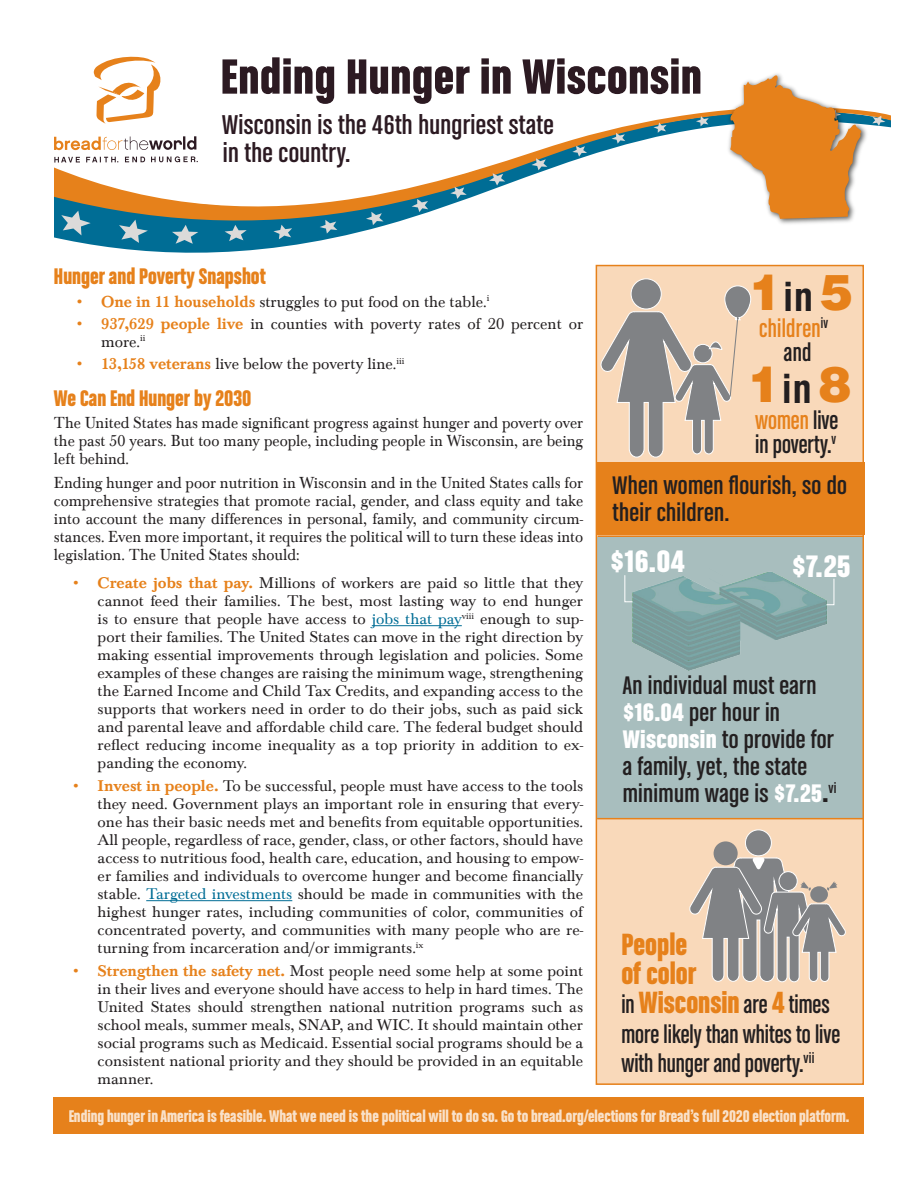
<style>
.page{position:relative;width:918px;height:1188px;background:#fff}
.page>*{position:absolute;margin:0;border:0;box-sizing:border-box;transform-origin:0 0}
.t1{font:52.5px "Chalet Comprime Hong Kong Sixty";letter-spacing:.01em;color:#2c1a22;scale:1.08 1}
.t2{font:900 49.5px "Helvetica";color:#e6811b}
.t3{font:700 condensed 39px "Helvetica";color:#231f20}
.t4{font:33px "Chalet Comprime Hong Kong Sixty";color:#fff;scale:1.1 1}
.t5{font:32.7px "Chalet Comprime Hong Kong Sixty";color:#e6811b}
.t6{font:28.95px/28px "Chalet Comprime Cologne Sixty";letter-spacing:.01em;color:#2c1a22;scale:1.1 1}
.t7{font:27px/27px "Chalet Comprime Cologne Sixty";letter-spacing:.01em;color:#231f20;scale:1.1 1}
.t8{font:27px/24px "Chalet Comprime Cologne Sixty";letter-spacing:.01em;color:#231f20}
.t9{font:27px/24.8px "Chalet Comprime Cologne Sixty";letter-spacing:.01em;color:#e6811b;text-align:center}
.Subhead_-_Fact_Sheet{font:24px "Chalet Comprime Hong Kong Sixty";color:#e6811b}
.t10{font:18px "Chalet Comprime Hong Kong Sixty";color:#fff}
.Body_text_-_Fact_She{font:16.5px/18px "Baskerville Com";color:#231f20;text-align:justify}
.t11{font:16.05px/18px "Baskerville Com";color:#231f20;text-align:justify}
.s1{font-weight:500;color:#e6811b}
.s2{color:#006d95}
.s3{color:#231f20}
.s4{color:#e6811b}
.s5{font-family:"Chalet Comprime Hong Kong Sixty";color:#fff}
.s6{font-family:"Chalet Comprime Hong Kong Sixty"}
.s7{font-family:"Chalet Comprime Hong Kong Sixty";font-size:32.7px;color:#e6811b}
.s8{font-family:"Chalet Comprime Hong Kong Sixty";font-size:32.55px;color:#e6811b}
</style>
<div class="page">
<div style="left:596px;top:265px;width:268px;height:276px;background:#f9d9ba"></div>
<div style="left:597px;top:463px;width:267px;height:72px;background:#e6811b"></div>
<div style="left:596px;top:819px;width:268px;height:266px;background:#f9d9ba"></div>
<div style="left:598px;top:537px;width:266px;height:282px;background:#a8bebe"></div>
<hr style="left:598px;top:535px;width:266px;height:2px;background:#e6811b">
<hr style="left:597px;top:818px;width:267px;height:1px;background:#e6811b">
<img style="left:632px;top:572px;width:199px;height:99px">
<svg style="left:826px;top:578px;width:9px;height:27px"></svg>
<svg style="left:624px;top:574px;width:9px;height:29px"></svg>
<div style="left:596px;top:265px;width:268px;height:820px;border:2px solid #e6811b"></div>
<svg style="left:54px;top:110px;width:837px;height:143px"></svg>
<svg style="left:872px;top:116px;width:13px;height:10px"></svg>
<svg style="left:450px;top:187px;width:17px;height:12px"></svg>
<svg style="left:489px;top:173px;width:16px;height:13px"></svg>
<svg style="left:532px;top:158px;width:15px;height:12px"></svg>
<svg style="left:612px;top:133px;width:13px;height:11px"></svg>
<svg style="left:653px;top:122px;width:14px;height:11px"></svg>
<svg style="left:696px;top:116px;width:13px;height:10px"></svg>
<svg style="left:91px;top:56px;width:74px;height:68px"></svg>
<svg style="left:54px;top:157px;width:26px;height:6px"></svg>
<svg style="left:86px;top:157px;width:32px;height:5px"></svg>
<svg style="left:125px;top:157px;width:20px;height:5px"></svg>
<svg style="left:151px;top:156px;width:47px;height:6px"></svg>
<svg style="left:54px;top:136px;width:142px;height:14px"></svg>
<img style="left:725px;top:73px;width:145px;height:155px">
<svg style="left:730px;top:75px;width:133px;height:144px"></svg>
<div style="left:745px;top:830px;width:26px;height:26px;background:#808285;border-radius:50%"></div>
<div style="left:745px;top:829px;width:27px;height:27px;border:1px solid #fff;border-radius:50%"></div>
<svg style="left:689px;top:857px;width:157px;height:126px"></svg>
<div style="left:714px;top:841px;width:24px;height:24px;background:#808285;border-radius:50%"></div>
<svg style="left:631px;top:279px;width:30px;height:30px"></svg>
<div style="left:631px;top:278px;width:31px;height:31px;border:1px solid #fff;border-radius:50%"></div>
<svg style="left:600px;top:285px;width:151px;height:173px"></svg>
<hr style="left:372px;top:625px;width:90px;height:1px;background:#006d95">
<hr style="left:146px;top:900px;width:146px;height:1px;background:#006d95">
<div style="left:54px;top:1098px;width:810px;height:36px;background:#e6811b"></div>
<p class="t1" style="left:221px;top:46px;width:447px">Ending Hunger in Wisconsin</p>
<p class="t6" style="left:222px;top:110px;width:303px">Wisconsin is the 46th hungriest state in the country.</p>
<p class="Subhead_-_Fact_Sheet" style="left:54px;top:262px;width:213px">Hunger and Poverty Snapshot</p>
<p class="Body_text_-_Fact_She" style="left:74px;top:293px;width:417px"><span class="s1">• One in 11 households</span> struggles to put food on the table.<sup>i</sup></p>
<p class="Body_text_-_Fact_She" style="left:101px;top:315px;width:483px;text-indent:-27px"><span class="s1">• 937,629 people live</span> in counties with poverty rates of 20 percent or more.<sup>ii</sup></p>
<p class="Body_text_-_Fact_She" style="left:74px;top:355px;width:332px"><span class="s1">• 13,158 veterans</span> live below the poverty line.<sup>iii</sup></p>
<p class="Subhead_-_Fact_Sheet" style="left:54px;top:384px;width:199px">We Can End Hunger by 2030</p>
<p class="Body_text_-_Fact_She" style="left:54px;top:414px;width:531px">The United States has made significant progress against hunger and poverty over the past 50 years. But too many people, including people in Wisconsin, are being left behind.</p>
<p class="Body_text_-_Fact_She" style="left:54px;top:474px;width:531px">Ending hunger and poor nutrition in Wisconsin and in the United States calls for comprehensive strategies that promote racial, gender, and class equity and take into account the many differences in personal, family, and community circum&shy;stances. Even more important, it requires the political will to turn these ideas into legislation. The United States should:</p>
<p class="t11" style="left:98px;top:575px;width:487px;text-indent:-27px"><span class="s1">• Create jobs that pay.</span> Millions of workers are paid so little that they cannot feed their families. The best, most lasting way to end hunger is to ensure that people have access to <span class="s2">jobs that pay</span><sup>viii</sup> enough to sup&shy;port their families. The United States can move in the right direction by making essential improvements through legislation and policies. Some examples of these changes are raising the minimum wage, strengthening the Earned Income and Child Tax Credits, and expanding access to the supports that workers need in order to do their jobs, such as paid sick and parental leave and affordable child care. The federal budget should reflect reducing income inequality as a top priority in addition to ex&shy;panding the economy.</p>
<p class="t11" style="left:98px;top:778px;width:487px;text-indent:-27px"><span class="s1">• Invest in people.</span> To be successful, people must have access to the tools they need. Government plays an important role in ensuring that every&shy;one has their basic needs met and benefits from equitable opportunities.<br>All people, regardless of race, gender, class, or other factors, should have access to nutritious food, health care, education, and housing to empow&shy;er families and individuals to overcome hunger and become financially stable. <span class="s2">Targeted investments</span> should be made in communities with the highest hunger rates, including communities of color, communities of concentrated poverty, and communities with many people who are re&shy;turning from incarceration and/or immigrants.<sup>ix</sup></p>
<p class="t11" style="left:98px;top:963px;width:487px;text-indent:-27px"><span class="s1">• Strengthen the safety net.</span> Most people need some help at some point in their lives and everyone should have access to help in hard times. The United States should strengthen national nutrition programs such as school meals, summer meals, SNAP, and WIC. It should maintain other social programs such as Medicaid. Essential social programs should be a consistent national priority and they should be provided in an equitable manner.</p>
<p class="t10" style="left:69px;top:1106px;width:782px">Ending hunger in America is feasible. What we need is the political will to do so. Go to bread.org/elections for Bread’s full 2020 election platform.</p>
<p class="t2" style="left:749px;top:259px;width:35px">1</p>
<p class="t3" style="left:783px;top:272px;width:32px">in</p>
<p class="t2" style="left:820px;top:259px;width:35px">5</p>
<p class="t9" style="left:759px;top:315px;width:70px">children<sup>iv </sup><span class="s3">and</span></p>
<p class="t2" style="left:748px;top:352px;width:35px">1</p>
<p class="t3" style="left:782px;top:365px;width:32px">in</p>
<p class="t2" style="left:818px;top:352px;width:35px">8</p>
<p class="t8" style="left:755px;top:408px;width:85px"><span class="s4">women</span> live in poverty.<sup>v</sup></p>
<p class="t7" style="left:613px;top:472px;width:214px">When women flourish, so do their children.</p>
<p class="t4" style="left:610px;top:542px;width:69px">$16.04</p>
<p class="t4" style="left:792px;top:547px;width:55px">$7.25</p>
<p class="t7" style="left:623px;top:671px;width:193px">An individual must earn <span class="s5">$16.04</span> per hour in<br><span class="s5">Wisconsin</span> to provide for</p>
<p class="t7" style="left:623px;top:752px;width:196px">a family, yet, the state minimum wage is <span class="s5">$7.25</span><span class="s6">.</span><sup>vi</sup></p>
<p class="t5" style="left:621px;top:925px;width:67px">People</p>
<p class="t5" style="left:621px;top:954px;width:77px">of color</p>
<p class="t8" style="left:621px;top:992px;width:210px">in <span class="s7">Wisconsin</span> are <span class="s8">4</span> times</p>
<p class="t8" style="left:621px;top:1021px;width:220px">more likely than whites to live</p>
<p class="t8" style="left:621px;top:1051px;width:195px">with hunger and poverty.<sup>vii</sup></p>
</div>
